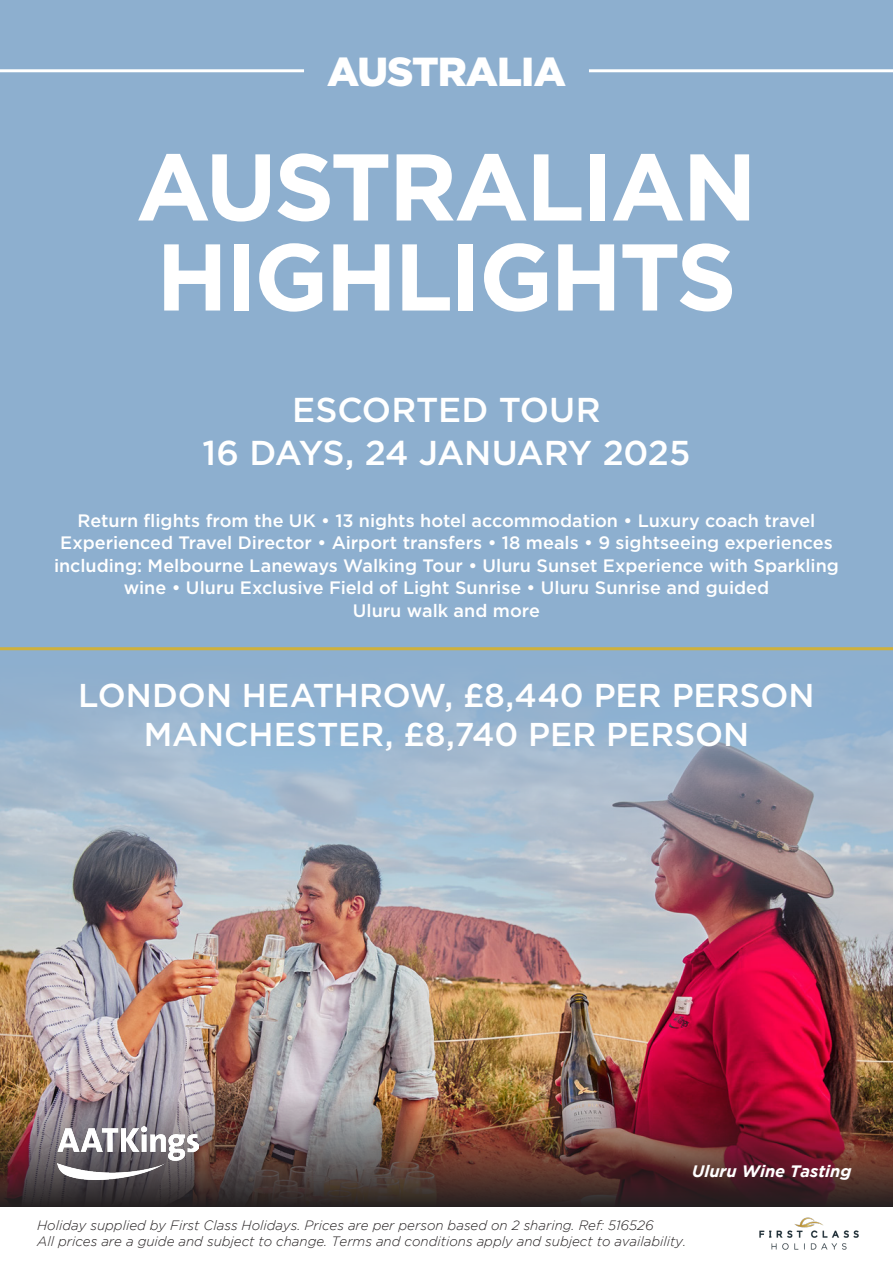
<style>
.page{position:relative;width:893px;height:1263px;background:#fff}
.page>*{position:absolute;margin:0;border:0;box-sizing:border-box;transform-origin:0 0}
.t1{font:700 94.5px/90px "Gotham";letter-spacing:-.03em;color:#fff}
.t2{font:900 40.5px "Gotham";letter-spacing:-.02em;color:#fff}
.t3{font:500 34.5px "Gotham";letter-spacing:-.01em;color:#fff}
.t4{font:500 33px/39px "Gotham";letter-spacing:-.005em;color:#fff;text-align:center}
.t5{font:500 18px/22.5px "Gotham";color:#fff;text-align:center}
.t6{font:italic 700 16.5px "Gotham";color:#fff}
.t7{font:italic 300 13.5px/16.5px "Gotham";color:#231f20}
</style>
<div class="page">
<div style="left:0;top:0;width:893px;height:1209px;background:#8dafcf"></div>
<img style="left:0;top:693px;width:893px;height:400px">
<img style="left:0;top:1093px;width:893px;height:115px">
<div style="left:0;top:1208px;width:893px;height:55px;background:#fff"></div>
<hr style="left:0;top:647px;width:893px;height:3px;background:#cfb13d">
<hr style="left:589px;top:69px;width:304px;height:3px;background:#fff">
<hr style="left:0;top:69px;width:304px;height:3px;background:#fff">
<img style="left:759px;top:1217px;width:100px;height:33px">
<img style="left:57px;top:1126px;width:142px;height:53px">
<p class="t2" style="left:327px;top:48px;width:240px">AUSTRALIA</p>
<p class="t1" style="left:136px;top:140px;width:623px">AUSTRALIAN<br>HIGHLIGHTS</p>
<p class="t3" style="left:292px;top:387px;width:310px">ESCORTED TOUR</p>
<p class="t3" style="left:202px;top:430px;width:489px">16 DAYS, 24 JANUARY 2025</p>
<p class="t5" style="left:54px;top:509px;width:786px">Return flights from the UK • 13 nights hotel accommodation • Luxury coach travel Experienced Travel Director • Airport transfers • 18 meals • 9 sightseeing experiences including: Melbourne Laneways Walking Tour • Uluru Sunset Experience with Sparkling wine • Uluru Exclusive Field of Light Sunrise • Uluru Sunrise and guided<br>Uluru walk and more</p>
<p class="t4" style="left:78px;top:675px;width:738px">LONDON HEATHROW, £8,440 PER PERSON<br>MANCHESTER, £8,740 PER PERSON</p>
<p class="t6" style="left:692px;top:1162px;width:161px">Uluru Wine Tasting</p>
<p class="t7" style="left:37px;top:1217px;width:650px">Holiday supplied by First Class Holidays. Prices are per person based on 2 sharing. Ref: 516526<br>All prices are a guide and subject to change. Terms and conditions apply and subject to availability.</p>
</div>
